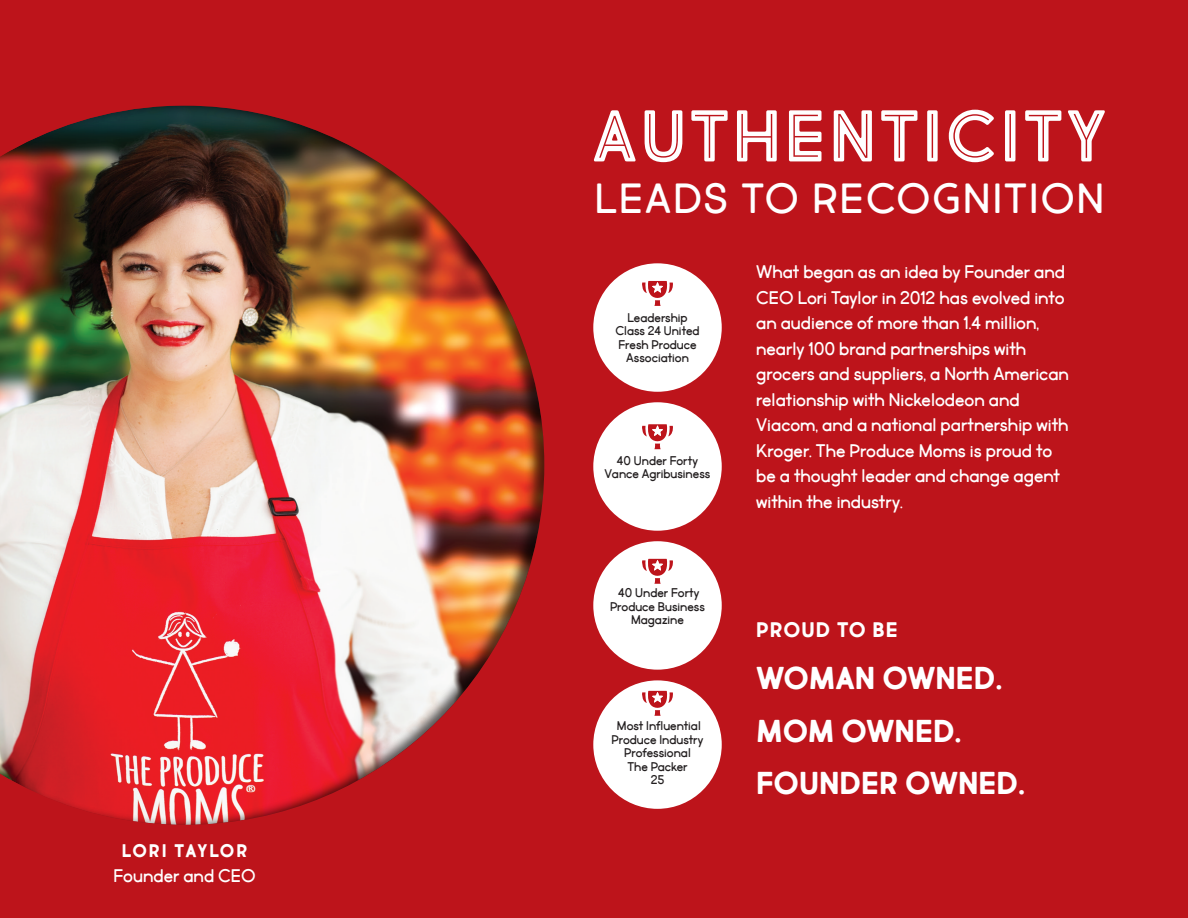
<style>
.page{position:relative;width:1188px;height:918px;background:#bd141b}
.page>*{position:absolute;margin:0;border:0;box-sizing:border-box;transform-origin:0 0}
.t1{font:72px "Market Fresh Inline Bold All Caps";letter-spacing:.05em;color:#fff}
.t2{font:42px "Market Fresh All Caps";letter-spacing:.05em;color:#fff}
.t3{font:31.5px "Market Fresh Bold All Caps";color:#fff}
.t4{font:21px "Market Fresh Bold All Caps";letter-spacing:.05em;color:#fff}
.t5{font:19.5px/25.5px "Market Fresh";color:#fff;text-align:center}
.t6{font:13.5px/13.5px "Market Fresh";color:#231f20;text-align:center}
.s1{font-weight:700}
</style>
<div class="page">
<div style="left:0;top:105px;width:547px;height:722px;background:#231f20;opacity:.75"></div>
<div style="left:593px;top:263px;width:129px;height:129px;background:#fff;border-radius:50%"></div>
<svg style="left:642px;top:281px;width:31px;height:25px"></svg>
<div style="left:593px;top:402px;width:129px;height:129px;background:#fff;border-radius:50%"></div>
<svg style="left:642px;top:424px;width:31px;height:25px"></svg>
<div style="left:593px;top:541px;width:129px;height:129px;background:#fff;border-radius:50%"></div>
<svg style="left:642px;top:559px;width:31px;height:25px"></svg>
<div style="left:593px;top:680px;width:129px;height:129px;background:#fff;border-radius:50%"></div>
<svg style="left:642px;top:691px;width:31px;height:25px"></svg>
<p class="t5" style="left:114px;top:838px;width:144px"><span class="s1">LORI TAYLOR<br></span>Founder and CEO</p>
<p class="t1" style="left:592px;top:82px;width:515px">AUTHENTICITY</p>
<p class="t2" style="left:595px;top:168px;width:511px">LEADS TO RECOGNITION</p>
<p class="t6" style="left:627px;top:311px;width:62px">Leadership</p>
<p class="t6" style="left:615px;top:324px;width:86px">Class 24 United<br>Fresh Produce<br>Association</p>
<p class="t6" style="left:605px;top:454px;width:107px">40 Under Forty<br>Vance Agribusiness</p>
<p class="t6" style="left:610px;top:586px;width:97px">40 Under Forty<br>Produce Business<br>Magazine</p>
<p class="t6" style="left:612px;top:719px;width:93px">Most Influential<br>Produce Industry<br>Professional<br>The Packer<br>25</p>
<p class="t5" style="left:756px;top:260px;width:314px;text-align:left">What began as an idea by Founder and CEO Lori Taylor in 2012 has evolved into an audience of more than 1.4 million, nearly 100 brand partnerships with grocers and suppliers, a North American relationship with Nickelodeon and Viacom, and a national partnership with Kroger. The Produce Moms is proud to be a thought leader and change agent within the industry.</p>
<p class="t4" style="left:756px;top:614px;width:143px">PROUD TO BE</p>
<p class="t3" style="left:756px;top:654px;width:248px">WOMAN OWNED.</p>
<p class="t3" style="left:756px;top:707px;width:207px">MOM OWNED.</p>
<p class="t3" style="left:756px;top:759px;width:271px">FOUNDER OWNED.</p>
</div>
